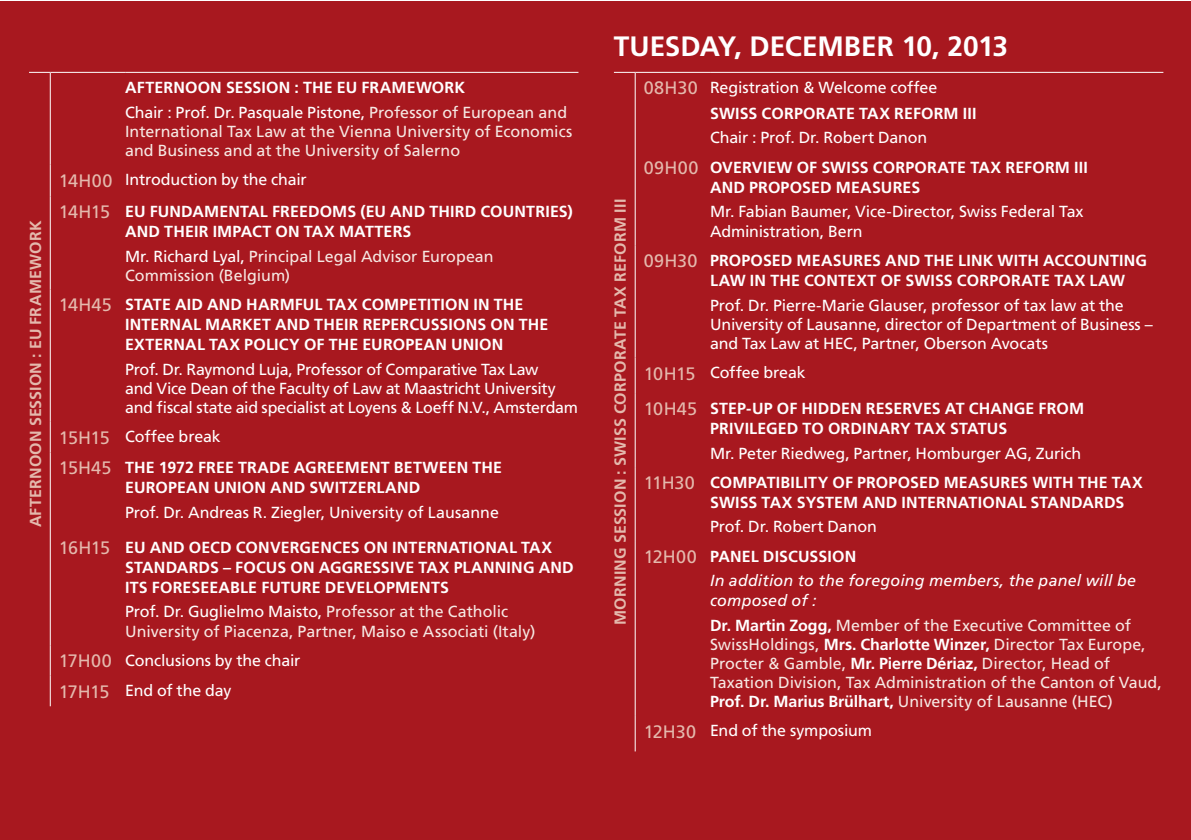
<style>
.page{position:relative;width:1191px;height:840px;background:#fff}
.page>*{position:absolute;margin:0;border:0;box-sizing:border-box;transform-origin:0 0}
.t1{font:700 28px "Frutiger LT Std";letter-spacing:-.005em;color:#fff}
.t2{font:700 16px/20px "Frutiger LT Std";letter-spacing:.01em;color:#fff}
.t3{font:16px/19.2px "Frutiger LT Std";letter-spacing:-.01em;color:#fff}
.t4{font:16px/19.2px "Frutiger LT Std";color:#f6e8e3}
.t5{font:700 16px "Frutiger LT Std";letter-spacing:.01em;color:#e4b9ad}
.t6{font:italic 16px/19.2px "Frutiger LT Std";letter-spacing:.015em;color:#fff}
.s1{font-weight:400}
.s2{font-weight:400;color:#f6e8e3}
.s3{font-weight:400;font-size:18px;color:#e4b9ad}
.s4{font-weight:700;color:#fff}
.s5{color:#fff}
.s6{font-size:18px;color:#e4b9ad}
.s7{font-weight:700}
</style>
<div class="page">
<div style="left:0;top:1px;width:1190px;height:838px;background:#a8181f"></div>
<hr style="left:50px;top:72px;width:75px;height:1px;background:#fff">
<hr style="left:125px;top:72px;width:453px;height:1px;background:#fff">
<svg style="left:29px;top:72px;width:21px;height:1px"></svg>
<hr style="left:50px;top:73px;width:1px;height:92px;background:#fff">
<hr style="left:50px;top:165px;width:1px;height:31px;background:#fff">
<hr style="left:50px;top:196px;width:1px;height:93px;background:#fff">
<hr style="left:50px;top:289px;width:1px;height:132px;background:#fff">
<hr style="left:50px;top:421px;width:1px;height:31px;background:#fff">
<hr style="left:50px;top:452px;width:1px;height:79px;background:#fff">
<hr style="left:50px;top:531px;width:1px;height:113px;background:#fff">
<hr style="left:50px;top:644px;width:1px;height:31px;background:#fff">
<hr style="left:50px;top:675px;width:1px;height:30px;background:#fff">
<hr style="left:635px;top:72px;width:75px;height:1px;background:#fff">
<hr style="left:710px;top:72px;width:453px;height:1px;background:#fff">
<svg style="left:614px;top:72px;width:21px;height:1px"></svg>
<hr style="left:634px;top:73px;width:1px;height:79px;background:#fff">
<hr style="left:634px;top:152px;width:1px;height:93px;background:#fff">
<hr style="left:634px;top:245px;width:1px;height:112px;background:#fff">
<hr style="left:634px;top:357px;width:1px;height:36px;background:#fff">
<hr style="left:634px;top:393px;width:1px;height:74px;background:#fff">
<hr style="left:634px;top:467px;width:1px;height:73px;background:#fff">
<hr style="left:634px;top:540px;width:1px;height:175px;background:#fff">
<hr style="left:634px;top:715px;width:1px;height:36px;background:#fff">
<p class="t5" style="left:26px;top:527px;width:308px;rotate:-90deg">AFTERNOON SESSION : EU FRAMEWORK</p>
<p class="t2" style="left:125px;top:75px;width:443px;line-height:24.8px">AFTERNOON SESSION : THE EU FRAMEWORK<br><span class="s1">Chair : Prof. Dr. Pasquale Pistone,</span> <span class="s2">Professor of European and</span></p>
<p class="t4" style="left:125px;top:122px;width:449px">International Tax Law at the Vienna University of Economics and Business and at the University of Salerno</p>
<p class="t2" style="left:59px;top:164px;width:515px;line-height:31.4px"><span class="s3">14H00</span> <span class="s1">Introduction by the chair<br></span><span class="s3">14H15</span> EU FUNDAMENTAL FREEDOMS (EU AND THIRD COUNTRIES)</p>
<p class="t4" style="left:125px;top:219px;width:370px;line-height:24.8px"><span class="s4">AND THEIR IMPACT ON TAX MATTERS<br></span><span class="s5">Mr. Richard Lyal,</span> Principal Legal Advisor European</p>
<p class="t2" style="left:59px;top:261px;width:466px;line-height:29px;text-indent:66px"><span class="s2">Commission (Belgium)<br></span><span class="s3">14H45</span> STATE AID AND HARMFUL TAX COMPETITION IN THE</p>
<p class="t2" style="left:125px;top:314px;width:425px">INTERNAL MARKET AND THEIR REPERCUSSIONS ON THE<br>EXTERNAL TAX POLICY OF THE EUROPEAN UNION</p>
<p class="t3" style="left:125px;top:359px;width:454px">Prof. Dr. Raymond Luja, Professor of Comparative Tax Law<br>and Vice Dean of the Faculty of Law at Maastricht University and fiscal state aid specialist at Loyens &amp; Loeff N.V., Amsterdam</p>
<p class="t2" style="left:59px;top:421px;width:445px;line-height:30.6px"><span class="s3">15H15</span> <span class="s1">Coffee break<br></span><span class="s3">15H45</span> THE 1972 FREE TRADE AGREEMENT BETWEEN THE</p>
<p class="t2" style="left:125px;top:477px;width:297px">EUROPEAN UNION AND SWITZERLAND</p>
<p class="t3" style="left:59px;top:494px;width:495px;line-height:34.6px;text-indent:66px">Prof. Dr. Andreas R. Ziegler, University of Lausanne<br><span class="s6">16H15</span> <span class="s7">EU AND OECD CONVERGENCES ON INTERNATIONAL TAX</span></p>
<p class="t2" style="left:125px;top:556px;width:450px">STANDARDS – FOCUS ON AGGRESSIVE TAX PLANNING AND<br>ITS FORESEEABLE FUTURE DEVELOPMENTS</p>
<p class="t4" style="left:125px;top:602px;width:412px"><span class="s5">Prof. Dr. Guglielmo Maisto,</span> Professor at the Catholic<br>University of Piacenza, Partner, Maiso e Associati (Italy)</p>
<p class="t3" style="left:59px;top:644px;width:243px;line-height:30.6px"><span class="s6">17H00</span> Conclusions by the chair<br><span class="s6">17H15</span> End of the day</p>
<h1 class="t1" style="left:614px;top:30px;width:396px">TUESDAY, DECEMBER 10, 2013</h1>
<p class="t5" style="left:611px;top:624px;width:427px;rotate:-90deg">MORNING SESSION : SWISS CORPORATE TAX REFORM III</p>
<p class="t3" style="left:710px;top:75px;width:268px;line-height:25.6px;text-indent:-66px"><span class="s6">08H30</span> Registration &amp; Welcome coffee<br><span class="s7">SWISS CORPORATE TAX REFORM III</span></p>
<p class="t2" style="left:643px;top:123px;width:446px;line-height:29px;text-indent:66px"><span class="s1">Chair : Prof. Dr. Robert Danon<br></span><span class="s3">09H00</span> OVERVIEW OF SWISS CORPORATE TAX REFORM III</p>
<p class="t2" style="left:710px;top:177px;width:212px">AND PROPOSED MEASURES</p>
<p class="t3" style="left:710px;top:202px;width:375px">Mr. Fabian Baumer, Vice-Director, Swiss Federal Tax<br>Administration, Bern</p>
<p class="t2" style="left:710px;top:250px;width:438px;text-indent:-66px"><span class="s3">09H30</span> PROPOSED MEASURES AND THE LINK WITH ACCOUNTING<br>LAW IN THE CONTEXT OF SWISS CORPORATE TAX LAW</p>
<p class="t3" style="left:710px;top:295px;width:444px">Prof. Dr. Pierre-Marie Glauser, professor of tax law at the<br>University of Lausanne, director of Department of Business – and Tax Law at HEC, Partner, Oberson Avocats</p>
<p class="t3" style="left:643px;top:363px;width:163px"><span class="s6">10H15</span> Coffee break</p>
<p class="t2" style="left:710px;top:398px;width:375px;text-indent:-66px"><span class="s3">10H45</span> STEP-UP OF HIDDEN RESERVES AT CHANGE FROM<br>PRIVILEGED TO ORDINARY TAX STATUS</p>
<p class="t3" style="left:643px;top:438px;width:500px;line-height:29px;text-align:center">Mr. Peter Riedweg, Partner, Homburger AG, Zurich<br><span class="s6">11H30</span> <span class="s7">COMPATIBILITY OF PROPOSED MEASURES WITH THE TAX</span></p>
<p class="t2" style="left:710px;top:492px;width:416px">SWISS TAX SYSTEM AND INTERNATIONAL STANDARDS</p>
<p class="t3" style="left:643px;top:512px;width:235px;line-height:29px;text-indent:66px">Prof. Dr. Robert Danon<br><span class="s6">12H00</span> <span class="s7">PANEL DISCUSSION</span></p>
<p class="t6" style="left:710px;top:571px;width:427px">In addition to the foregoing members, the panel will be composed of :</p>
<p class="t4" style="left:710px;top:615px;width:453px"><span class="s4">Dr. Martin Zogg,</span> Member of the Executive Committee of SwissHoldings, <span class="s4">Mrs. Charlotte Winzer,</span> Director Tax Europe, Procter &amp; Gamble, <span class="s4">Mr. Pierre Dériaz,</span> Director, Head of Taxation Division, Tax Administration of the Canton of Vaud, <span class="s4">Prof. Dr. Marius Brülhart,</span> University of Lausanne (HEC)</p>
<p class="t3" style="left:643px;top:721px;width:230px"><span class="s6">12H30</span> End of the symposium</p>
</div>
